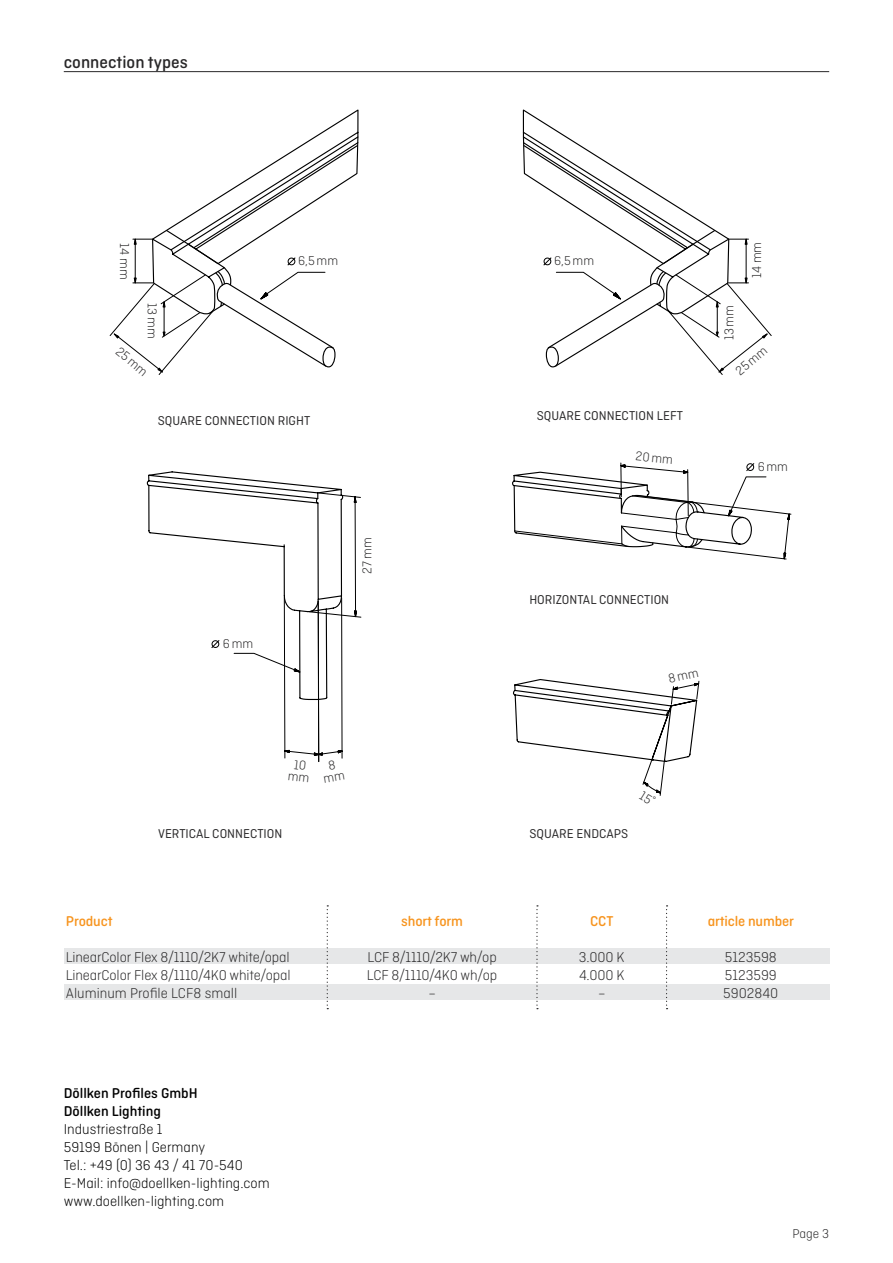
<style>
.page{position:relative;width:893px;height:1263px;background:#fff}
.page>*{position:absolute;margin:0;border:0;box-sizing:border-box;transform-origin:0 0}
.t1{font:500 18px "Ciutadella Rounded";color:#292829}
.t2{font:300 15px/18px "Ciutadella Rounded";letter-spacing:-.01em;color:#292829;text-align:justify}
.t3{font:300 15px/18px "Ciutadella Rounded";color:#000}
.t4{font:500 15px/18px "Ciutadella Rounded";color:#000}
.t5{font:500 15px "Ciutadella Rounded";letter-spacing:-.01em;color:#f7941e}
.t6{font:13.5px "Ciutadella Rounded";color:#292829}
.t7{font:300 13.5px/12px "Ciutadella Rounded";color:#292829;text-align:center}
</style>
<div class="page">
<hr style="left:64px;top:71px;width:765px;height:1px;background:#292829">
<div style="left:64px;top:949px;width:765px;height:15px;background:#e6e7e8"></div>
<div style="left:64px;top:984px;width:765px;height:16px;background:#e6e7e8"></div>
<svg style="left:327px;top:905px;width:1px;height:104px"></svg>
<svg style="left:536px;top:905px;width:2px;height:104px"></svg>
<svg style="left:666px;top:905px;width:2px;height:104px"></svg>
<svg style="left:146px;top:471px;width:196px;height:183px"></svg>
<svg style="left:211px;top:640px;width:9px;height:8px"></svg>
<svg style="left:512px;top:462px;width:280px;height:98px"></svg>
<svg style="left:109px;top:109px;width:250px;height:266px"></svg>
<svg style="left:522px;top:109px;width:250px;height:266px"></svg>
<svg style="left:234px;top:492px;width:128px;height:270px"></svg>
<svg style="left:513px;top:679px;width:187px;height:117px"></svg>
<p class="t1" style="left:64px;top:52px;width:126px">connection types</p>
<p class="t7" style="left:130px;top:243px;width:38px;rotate:90deg">14 mm</p>
<p class="t7" style="left:298px;top:254px;width:42px">6,5mm</p>
<p class="t7" style="left:554px;top:254px;width:42px">6,5mm</p>
<p class="t7" style="left:751px;top:278px;width:38px;rotate:-90deg">14 mm</p>
<p class="t7" style="left:158px;top:303px;width:37px;rotate:90deg">13mm</p>
<p class="t7" style="left:723px;top:340px;width:37px;rotate:-90deg">13mm</p>
<p class="t7" style="left:122px;top:345px;width:38px;rotate:40deg">25mm</p>
<p class="t7" style="left:733px;top:368px;width:38px;rotate:-40deg">25mm</p>
<p class="t6" style="left:158px;top:414px;width:9px">SQUARE</p>
<p class="t6" style="left:205px;top:414px;width:16px">CONNE</p>
<p class="t6" style="left:243px;top:414px;width:15px">CTION</p>
<p class="t6" style="left:278px;top:414px;width:33px">RIGHT</p>
<p class="t6" style="left:537px;top:409px;width:9px">SQUARE</p>
<p class="t6" style="left:584px;top:409px;width:16px">CONNE</p>
<p class="t6" style="left:622px;top:409px;width:15px">CTION</p>
<p class="t6" style="left:657px;top:409px;width:27px">LEFT</p>
<p class="t7" style="left:636px;top:450px;width:39px;rotate:6deg">20mm</p>
<p class="t7" style="left:758px;top:461px;width:32px">6mm</p>
<p class="t7" style="left:361px;top:574px;width:38px;rotate:-90deg">27mm</p>
<p class="t6" style="left:529px;top:592px;width:141px">HORIZONTAL CONNECTION</p>
<p class="t7" style="left:223px;top:638px;width:32px">6mm</p>
<p class="t7" style="left:290px;top:758px;width:23px;rotate:7deg">10 mm</p>
<p class="t6" style="left:158px;top:826px;width:126px">VERTICAL CONNECTION</p>
<p class="t6" style="left:529px;top:826px;width:100px">SQUARE ENDCAPS</p>
<p class="t5" style="left:66px;top:912px;width:48px">Product</p>
<p class="t2" style="left:66px;top:948px;width:226px">LinearColor Flex 8/1110/2K7 white/opal LinearColor Flex 8/1110/4K0 white/opal Aluminum Profile LCF8 small</p>
<p class="t4" style="left:64px;top:1084px;width:135px">Döllken Profiles GmbH<br>Döllken Lighting</p>
<p class="t3" style="left:64px;top:1120px;width:208px">Industriestraße 1<br>59199 Bönen | Germany<br>Tel.: +49 (0) 36 43 / 41 70-540<br>E-Mail: info@doellken-lighting.com www.doellken-lighting.com</p>
<p class="t5" style="left:401px;top:912px;width:63px">short form</p>
<p class="t2" style="left:367px;top:948px;width:132px;text-align:center">LCF 8/1110/2K7 wh/op<br>LCF 8/1110/4K0 wh/op –</p>
<p class="t5" style="left:590px;top:912px;width:25px">CCT</p>
<p class="t2" style="left:579px;top:948px;width:47px;text-align:center">3.000 K<br>4.000 K –</p>
<p class="t5" style="left:708px;top:912px;width:88px">article number</p>
<p class="t2" style="left:723px;top:948px;width:57px">5123598<br>5123599<br>5902840</p>
<p class="t7" style="left:792px;top:1228px;width:38px">Page 3</p>
</div>
